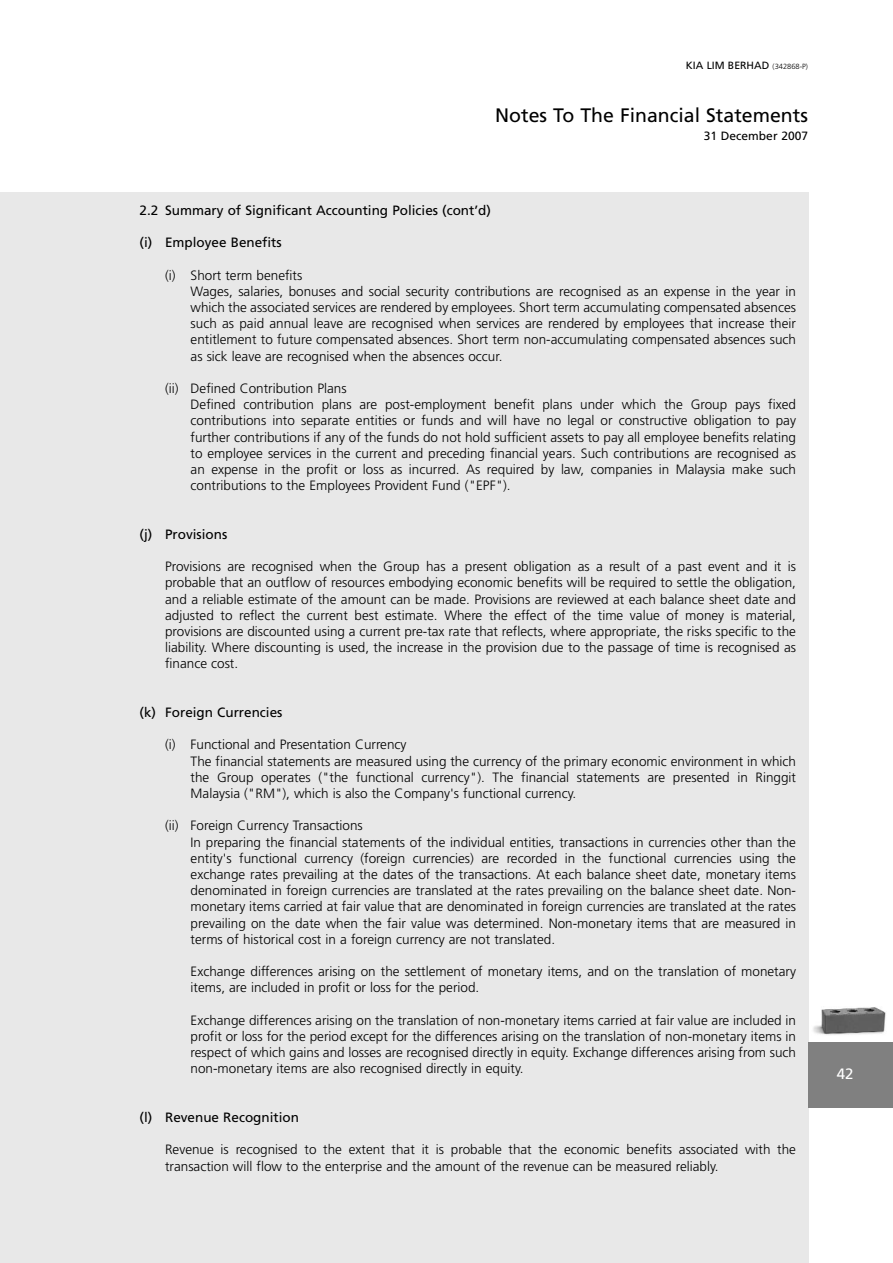
<style>
.page{position:relative;width:893px;height:1263px;background:#fff}
.page>*{position:absolute;margin:0;border:0;box-sizing:border-box;transform-origin:0 0}
.t1{font:19.5px "Frutiger";color:#000}
.t2{font:15px "Frutiger";color:#fff}
.t3{font:300 13.5px/16.2px "Frutiger";color:#000}
.t4{font:13.5px "Frutiger";color:#000}
.t5{font:12px "Frutiger";color:#000}
.t6{font:10.5px "Frutiger";color:#000}
.s1{font-weight:300;font-size:7.5px}
</style>
<div class="page">
<div style="left:0;top:193px;width:808px;height:1070px;background:#e8e8e8"></div>
<img style="left:813px;top:1007px;width:73px;height:28px">
<div style="left:808px;top:1043px;width:85px;height:65px;background:#808080"></div>
<p class="t6" style="left:686px;top:61px;width:124px">KIA LIM BERHAD <span class="s1">(342868-P)</span></p>
<h1 class="t1" style="left:495px;top:107px;width:314px">Notes To The Financial Statements</h1>
<p class="t5" style="left:704px;top:131px;width:106px">31 December 2007</p>
<p class="t4" style="left:140px;top:204px;width:353px">2.2 Summary of Significant Accounting Policies (cont’d)</p>
<p class="t4" style="left:140px;top:237px;width:144px">(i) Employee Benefits</p>
<p class="t3" style="left:191px;top:268px;width:607px;text-indent:-26px">(i) Short term benefits<br>Wages, salaries, bonuses and social security contributions are recognised as an expense in the year in which the associated services are rendered by employees. Short term accumulating compensated absences such as paid annual leave are recognised when services are rendered by employees that increase their entitlement to future compensated absences. Short term non-accumulating compensated absences such as sick leave are recognised when the absences occur.</p>
<p class="t3" style="left:191px;top:381px;width:607px;text-indent:-26px">(ii) Defined Contribution Plans<br>Defined contribution plans are post-employment benefit plans under which the Group pays fixed contributions into separate entities or funds and will have no legal or constructive obligation to pay further contributions if any of the funds do not hold sufficient assets to pay all employee benefits relating to employee services in the current and preceding financial years. Such contributions are recognised as an expense in the profit or loss as incurred. As required by law, companies in Malaysia make such contributions to the Employees Provident Fund ("EPF").</p>
<p class="t4" style="left:140px;top:528px;width:89px">(j) Provisions</p>
<p class="t3" style="left:165px;top:559px;width:632px;text-align:justify">Provisions are recognised when the Group has a present obligation as a result of a past event and it is probable that an outflow of resources embodying economic benefits will be required to settle the obligation, and a reliable estimate of the amount can be made. Provisions are reviewed at each balance sheet date and adjusted to reflect the current best estimate. Where the effect of the time value of money is material, provisions are discounted using a current pre-tax rate that reflects, where appropriate, the risks specific to the liability. Where discounting is used, the increase in the provision due to the passage of time is recognised as finance cost.</p>
<p class="t4" style="left:140px;top:707px;width:144px">(k) Foreign Currencies</p>
<p class="t3" style="left:191px;top:737px;width:607px;text-indent:-26px">(i) Functional and Presentation Currency<br>The financial statements are measured using the currency of the primary economic environment in which the Group operates ("the functional currency"). The financial statements are presented in Ringgit Malaysia ("RM"), which is also the Company's functional currency.</p>
<p class="t3" style="left:191px;top:818px;width:607px;text-indent:-26px">(ii) Foreign Currency Transactions<br>In preparing the financial statements of the individual entities, transactions in currencies other than the entity's functional currency (foreign currencies) are recorded in the functional currencies using the exchange rates prevailing at the dates of the transactions. At each balance sheet date, monetary items denominated in foreign currencies are translated at the rates prevailing on the balance sheet date. Non&shy;monetary items carried at fair value that are denominated in foreign currencies are translated at the rates prevailing on the date when the fair value was determined. Non-monetary items that are measured in terms of historical cost in a foreign currency are not translated.</p>
<p class="t3" style="left:191px;top:964px;width:607px">Exchange differences arising on the settlement of monetary items, and on the translation of monetary items, are included in profit or loss for the period.</p>
<p class="t3" style="left:191px;top:1013px;width:607px;text-align:justify">Exchange differences arising on the translation of non-monetary items carried at fair value are included in profit or loss for the period except for the differences arising on the translation of non-monetary items in respect of which gains and losses are recognised directly in equity. Exchange differences arising from such non-monetary items are also recognised directly in equity.</p>
<p class="t4" style="left:140px;top:1112px;width:161px">(l) Revenue Recognition</p>
<p class="t3" style="left:165px;top:1142px;width:632px">Revenue is recognised to the extent that it is probable that the economic benefits associated with the transaction will flow to the enterprise and the amount of the revenue can be measured reliably.</p>
<p class="t2" style="left:837px;top:1068px;width:18px">42</p>
</div>
